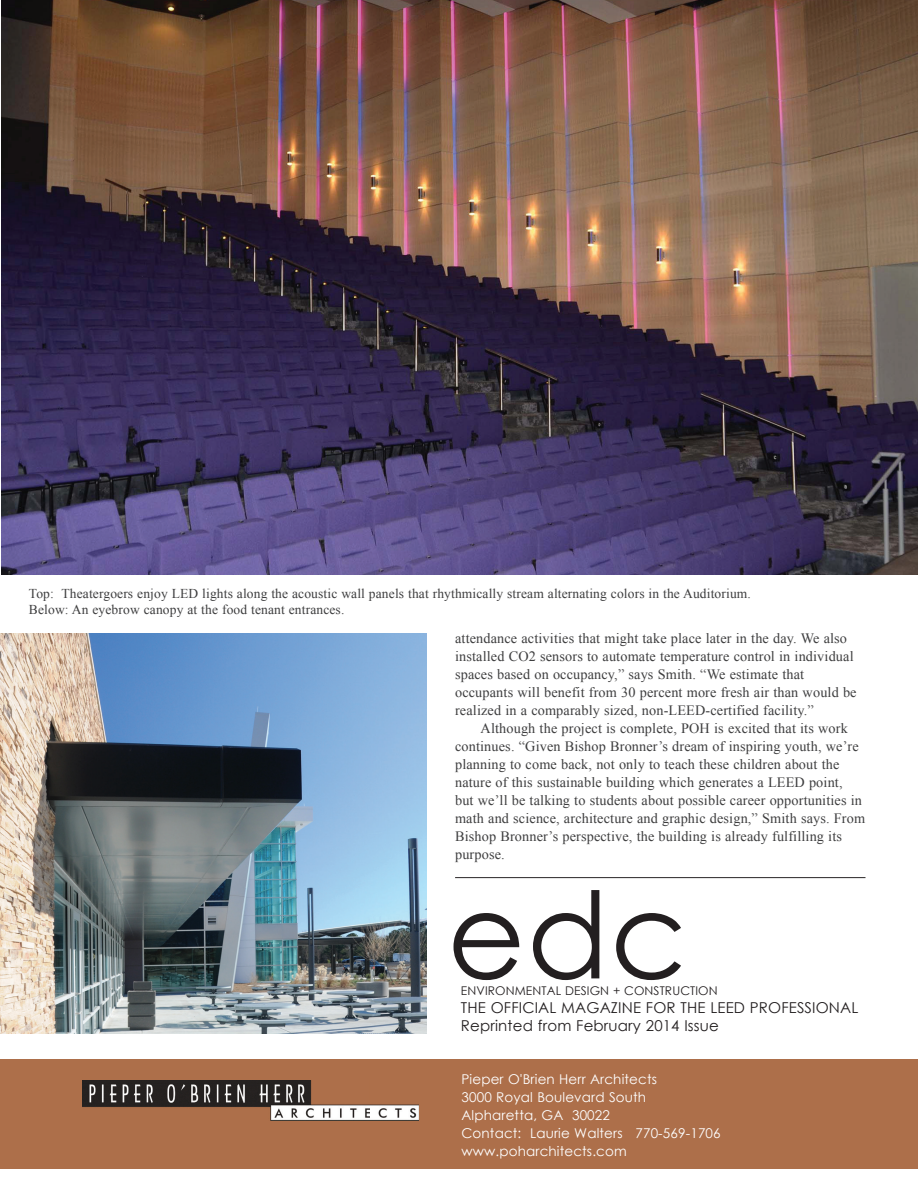
<style>
.page{position:relative;width:918px;height:1188px;background:#fff}
.page>*{position:absolute;margin:0;border:0;box-sizing:border-box;transform-origin:0 0}
.t1{font:120px "Century Gothic";color:#231f20}
.t2{font:15px/18px "Century Gothic";letter-spacing:.01em;color:#231f20}
.t3{font:14.25px/18px "Times New Roman";letter-spacing:.01em;color:#3e3e3f}
.t4{font:13.5px/16.2px "Times New Roman";letter-spacing:.01em;color:#3e3e3f}
.t5{font:13.5px/18px "Century Gothic";letter-spacing:.01em;color:#fff}
.t6{font:12px "Century Gothic";letter-spacing:.01em;color:#231f20}
</style>
<div class="page">
<img style="left:1px;top:0;width:917px;height:575px">
<img style="left:0;top:634px;width:427px;height:399px">
<div style="left:0;top:1059px;width:918px;height:110px;background:#ad6f4a"></div>
<hr style="left:455px;top:877px;width:411px;height:1px;background:#282526">
<img style="left:82px;top:1080px;width:337px;height:40px">
<p class="t4" style="left:29px;top:585px;width:723px">Top: Theatergoers enjoy LED lights along the acoustic wall panels that rhythmically stream alternating colors in the Auditorium.<br>Below: An eyebrow canopy at the food tenant entrances.</p>
<p class="t3" style="left:455px;top:629px;width:403px">attendance activities that might take place later in the day. We also installed CO2 sensors to automate temperature control in individual spaces based on occupancy,” says Smith. “We estimate that occupants will benefit from 30 percent more fresh air than would be realized in a comparably sized, non-LEED-certified facility.”</p>
<p class="t3" style="left:455px;top:719px;width:412px;text-indent:26px">Although the project is complete, POH is excited that its work continues. “Given Bishop Bronner’s dream of inspiring youth, we’re planning to come back, not only to teach these children about the nature of this sustainable building which generates a LEED point,<br>but we’ll be talking to students about possible career opportunities in math and science, architecture and graphic design,” Smith says. From Bishop Bronner’s perspective, the building is already fulfilling its purpose.</p>
<h1 class="t1" style="left:447px;top:851px;width:242px">edc</h1>
<p class="t6" style="left:461px;top:982px;width:258px">ENVIRONMENTAL DESIGN + CONSTRUCTION</p>
<p class="t2" style="left:461px;top:998px;width:399px">THE OFFICIAL MAGAZINE FOR THE LEED PROFESSIONAL<br>Reprinted from February 2014 Issue</p>
<p class="t5" style="left:462px;top:1070px;width:261px">Pieper O'Brien Herr Architects<br>3000 Royal Boulevard South<br>Alpharetta, GA 30022<br>Contact: Laurie Walters 770-569-1706 www.poharchitects.com</p>
</div>
